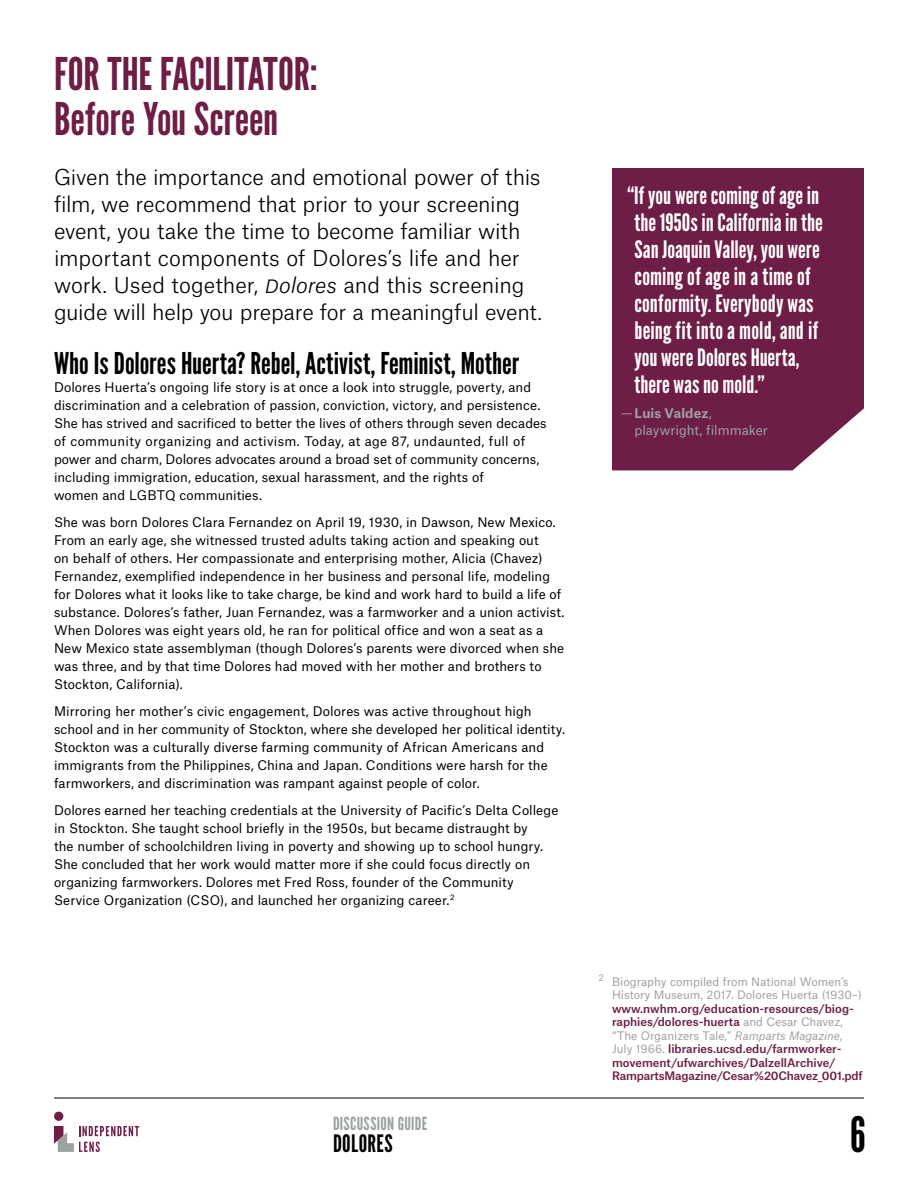
<style>
.page{position:relative;width:918px;height:1188px;background:#fff}
.page>*{position:absolute;margin:0;border:0;box-sizing:border-box;transform-origin:0 0}
.t1{font:48.75px "League Gothic";color:#000;scale:.94 1}
.t2{font:45px/45px "League Gothic";letter-spacing:-.005em;color:#6e1e46}
.t3{font:30px "League Gothic";letter-spacing:-.005em;color:#000}
.t4{font:24px/27px "League Gothic";color:#fff}
.t5{font:24px "League Gothic";letter-spacing:.015em;color:#000}
.t6{font:300 21px/27px "Atlas Grotesk";letter-spacing:-.01em;color:#000}
.t7{font:18px "League Gothic";letter-spacing:.015em;color:#9ca1a2}
.t8{font:12.75px/18px "Atlas Grotesk";letter-spacing:.005em;color:#000}
.t9{font:12.75px/16.5px "Atlas Grotesk";color:#9ca1a2}
.t10{font:500 11.25px/13.5px "Atlas Grotesk";color:#6e1e46}
.t11{font:11.25px/13.5px "Atlas Grotesk";color:#9ca1a2}
.s1{font-style:italic}
.s2{font-weight:700}
.s3{font-weight:400;color:#9ca1a2}
.s4{font-weight:400;font-style:italic;color:#9ca1a2}
</style>
<div class="page">
<hr style="left:54px;top:1098px;width:810px;height:1px;background:#000">
<div style="left:54px;top:1112px;width:9px;height:9px;background:#6e1e46;border-radius:50%"></div>
<svg style="left:54px;top:1126px;width:85px;height:26px"></svg>
<div style="left:612px;top:168px;width:252px;height:302px;background:#6e1e46"></div>
<h2 class="t2" style="left:54px;top:52px;width:265px">FOR THE FACILITATOR:<br>Before You Screen</h2>
<p class="t6" style="left:54px;top:162px;width:490px">Given the importance and emotional power of this film, we recommend that prior to your screening event, you take the time to become familiar with important components of Dolores’s life and her work. Used together, <span class="s1">Dolores</span> and this screening guide will help you prepare for a meaningful event.</p>
<h3 class="t3" style="left:54px;top:345px;width:467px">Who Is Dolores Huerta? Rebel, Activist, Feminist, Mother</h3>
<p class="t8" style="left:54px;top:376px;width:494px">Dolores Huerta’s ongoing life story is at once a look into struggle, poverty, and discrimination and a celebration of passion, conviction, victory, and persistence.<br>She has strived and sacrificed to better the lives of others through seven decades of community organizing and activism. Today, at age 87, undaunted, full of power and charm, Dolores advocates around a broad set of community concerns, including immigration, education, sexual harassment, and the rights of<br>women and LGBTQ communities.</p>
<p class="t8" style="left:54px;top:511px;width:512px">She was born Dolores Clara Fernandez on April 19, 1930, in Dawson, New Mexico.<br>From an early age, she witnessed trusted adults taking action and speaking out<br>on behalf of others. Her compassionate and enterprising mother, Alicia (Chavez)<br>Fernandez, exemplified independence in her business and personal life, modeling for Dolores what it looks like to take charge, be kind and work hard to build a life of substance. Dolores’s father, Juan Fernandez, was a farmworker and a union activist.<br>When Dolores was eight years old, he ran for political office and won a seat as a New Mexico state assemblyman (though Dolores’s parents were divorced when she was three, and by that time Dolores had moved with her mother and brothers to Stockton, California).</p>
<p class="t8" style="left:54px;top:700px;width:513px">Mirroring her mother’s civic engagement, Dolores was active throughout high school and in her community of Stockton, where she developed her political identity.<br>Stockton was a culturally diverse farming community of African Americans and immigrants from the Philippines, China and Japan. Conditions were harsh for the farmworkers, and discrimination was rampant against people of color.</p>
<p class="t8" style="left:54px;top:799px;width:506px">Dolores earned her teaching credentials at the University of Pacific’s Delta College in Stockton. She taught school briefly in the 1950s, but became distraught by<br>the number of schoolchildren living in poverty and showing up to school hungry.<br>She concluded that her work would matter more if she could focus directly on organizing farmworkers. Dolores met Fred Ross, founder of the Community Service Organization (CSO), and launched her organizing career.<sup>2</sup></p>
<h3 class="t7" style="left:333px;top:1112px;width:96px">DISCUSSION GUIDE</h3>
<h3 class="t5" style="left:333px;top:1129px;width:61px">DOLORES</h3>
<h3 class="t4" style="left:634px;top:182px;width:190px;text-indent:-7px">“If you were coming of age in the 1950s in California in the<br>San Joaquin Valley, you were coming of age in a time of conformity. Everybody was being fit into a mold, and if you were Dolores Huerta, there was no mold.”</h3>
<p class="t9" style="left:635px;top:404px;width:135px;text-indent:-14px">— <span class="s2">Luis Valdez</span>, playwright, filmmaker</p>
<p class="t11" style="left:612px;top:973px;width:251px;text-indent:-14px"><sup>2</sup> Biography compiled from National Women’s<br>History Museum, 2017. Dolores Huerta (1930–)</p>
<p class="t10" style="left:612px;top:1000px;width:252px">www.nwhm.org/education-resources/biog&shy;raphies/dolores-huerta <span class="s3">and Cesar Chavez, “The Organizers Tale,”</span> <span class="s4">Ramparts Magazine</span><span class="s3">, July 1966.</span> libraries.ucsd.edu/farmworker&shy;movement/ufwarchives/DalzellArchive/ RampartsMagazine/Cesar%20Chavez_001.pdf</p>
<h1 class="t1" style="left:850px;top:1106px;width:18px">6</h1>
</div>
